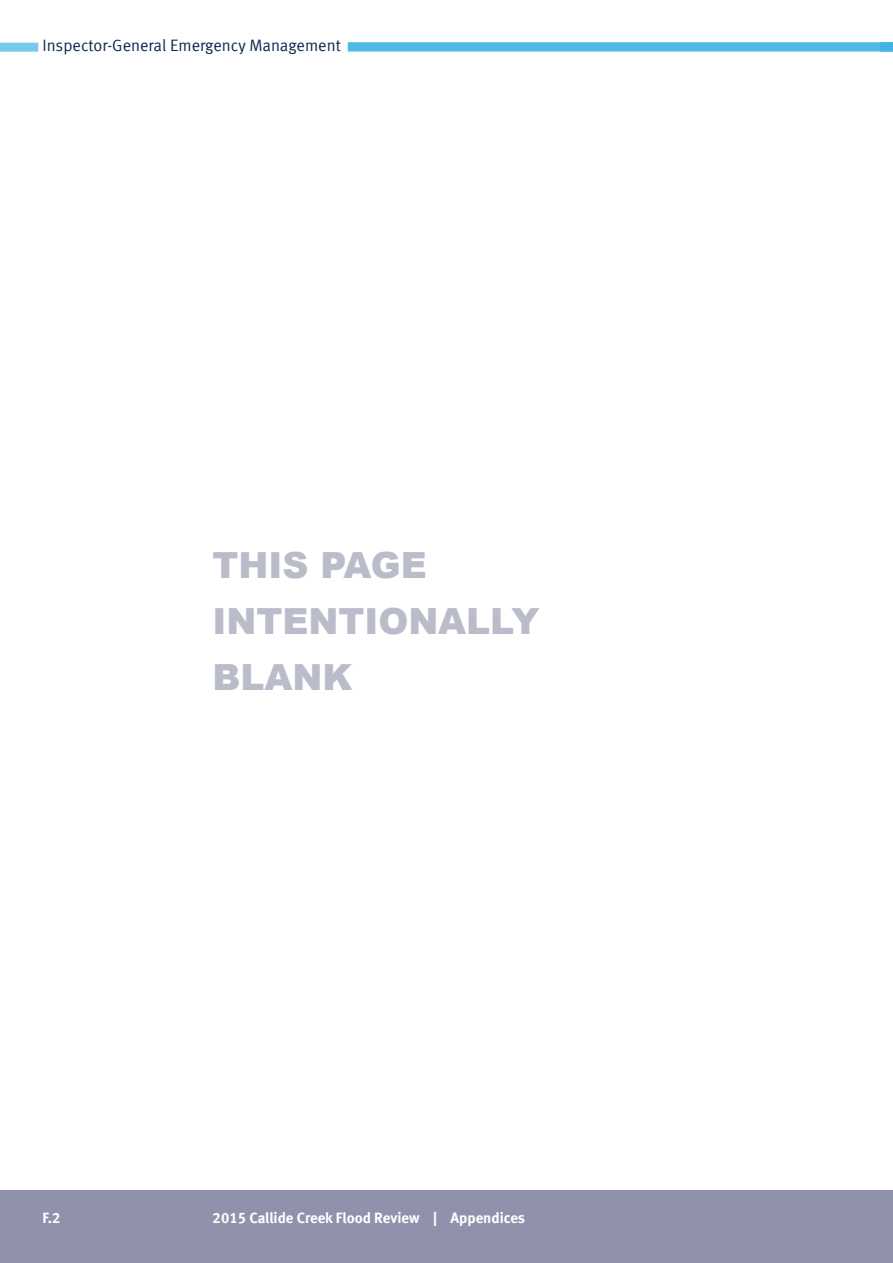
<style>
.page{position:relative;width:893px;height:1263px;background:#fff}
.page>*{position:absolute;margin:0;border:0;box-sizing:border-box;transform-origin:0 0}
._03_Chapter_Topic_Su{font:900 36px "Arial";color:#babcca}
.t1{font:16.5px "Meta Normal LF";color:#0e2b51}
.t2{font:15px "Meta Bold LF";color:#fff}
</style>
<div class="page">
<div style="left:0;top:1191px;width:893px;height:72px;background:#9092ab"></div>
<div style="left:0;top:43px;width:38px;height:9px;background:#78caec"></div>
<div style="left:348px;top:43px;width:545px;height:9px;background:#9dd8f1"></div>
<div style="left:348px;top:42px;width:545px;height:9px;background:#50bae7"></div>
<p class="t1" style="left:43px;top:36px;width:300px">Inspector-General Emergency Management</p>
<p class="_03_Chapter_Topic_Su" style="left:213px;top:539px;width:216px">THIS PAGE</p>
<p class="_03_Chapter_Topic_Su" style="left:213px;top:595px;width:328px">INTENTIONALLY</p>
<p class="_03_Chapter_Topic_Su" style="left:213px;top:651px;width:142px">BLANK</p>
<p class="t2" style="left:43px;top:1209px;width:19px">F.2</p>
<p class="t2" style="left:213px;top:1209px;width:314px">2015 Callide Creek Flood Review | Appendices</p>
</div>
